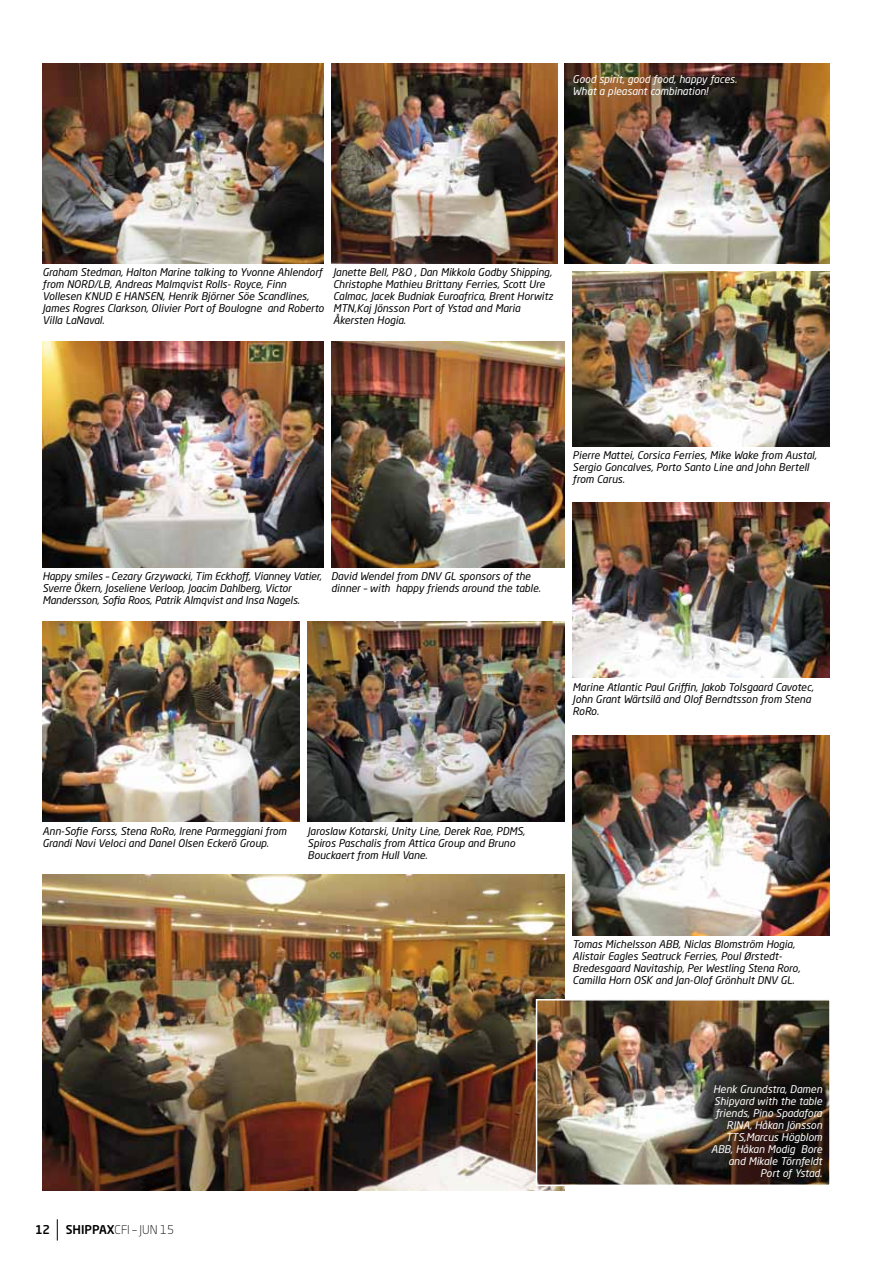
<style>
.page{position:relative;width:893px;height:1263px;background:#fff}
.page>*{position:absolute;margin:0;border:0;box-sizing:border-box;transform-origin:0 0}
.t1{font:300 12px "Neo Sans Std";color:#000}
.t2{font:500 12px "Neo Sans Std";color:#000}
.t3{font:italic 10.5px/12px "Neo Sans Std";color:#000}
.t4{font:italic 10.5px/12px "Neo Sans Std";color:#fff}
.s1{font-weight:500}
</style>
<div class="page">
<svg style="left:57px;top:1219px;width:1px;height:21px"></svg>
<img style="left:43px;top:64px;width:280px;height:200px">
<img style="left:564px;top:64px;width:265px;height:199px">
<img style="left:332px;top:64px;width:225px;height:199px">
<img style="left:43px;top:342px;width:280px;height:225px">
<img style="left:573px;top:272px;width:256px;height:174px">
<img style="left:573px;top:503px;width:256px;height:174px">
<img style="left:43px;top:622px;width:256px;height:200px">
<img style="left:308px;top:622px;width:256px;height:200px">
<img style="left:573px;top:736px;width:256px;height:199px">
<img style="left:43px;top:875px;width:521px;height:316px">
<img style="left:539px;top:1002px;width:289px;height:181px">
<div style="left:536px;top:999px;width:295px;height:187px;border:2px solid #fff"></div>
<img style="left:332px;top:342px;width:232px;height:225px">
<p class="t4" style="left:573px;top:73px;width:166px">Good spirit, good food, happy faces.<br>What a pleasant combination!</p>
<p class="t3" style="left:43px;top:266px;width:283px">Graham Stedman, Halton Marine talking to Yvonne Ahlendorf from NORD/LB, Andreas Malmqvist Rolls- Royce, Finn Vollesen KNUD E HANSEN, Henrik Björner Söe Scandlines, James Rogres Clarkson, Olivier Port of Boulogne and Roberto Villa LaNaval.</p>
<p class="t3" style="left:333px;top:266px;width:221px">Janette Bell, P&amp;O , Dan Mikkola Godby Shipping, Christophe Mathieu Brittany Ferries, Scott Ure Calmac, Jacek Budniak Euroafrica, Brent Horwitz MTN,Kaj Jönsson Port of Ystad and Maria Åkersten Hogia.</p>
<p class="t3" style="left:573px;top:449px;width:245px">Pierre Mattei, Corsica Ferries, Mike Wake from Austal,<br>Sergio Goncalves, Porto Santo Line and John Bertell from Carus.</p>
<p class="t3" style="left:43px;top:570px;width:281px">Happy smiles – Cezary Grzywacki, Tim Eckhoff, Vianney Vatier,<br>Sverre Ökern, Joseliene Verloop, Joacim Dahlberg, Victor<br>Mandersson, Sofia Roos, Patrik Almqvist and Insa Nagels.</p>
<p class="t3" style="left:331px;top:570px;width:211px">David Wendel from DNV GL sponsors of the dinner – with happy friends around the table.</p>
<p class="t3" style="left:573px;top:681px;width:242px">Marine Atlantic Paul Griffin, Jakob Tolsgaard Cavotec,<br>John Grant Wärtsilä and Olof Berndtsson from Stena<br>RoRo.</p>
<p class="t3" style="left:43px;top:825px;width:245px">Ann-Sofie Forss, Stena RoRo, Irene Parmeggiani from<br>Grandi Navi Veloci and Danel Olsen Eckerö Group.</p>
<p class="t3" style="left:308px;top:825px;width:219px">Jaroslaw Kotarski, Unity Line, Derek Rae, PDMS,<br>Spiros Paschalis from Attica Group and Bruno<br>Bouckaert from Hull Vane.</p>
<p class="t2" style="left:35px;top:1222px;width:17px">12</p>
<p class="t1" style="left:66px;top:1222px;width:110px"><span class="s1">SHIPPAX</span>CFI – JUN 15</p>
<p class="t3" style="left:573px;top:938px;width:229px">Tomas Michelsson ABB, Niclas Blomström Hogia, Alistair Eagles Seatruck Ferries, Poul Ørstedt-Bredesgaard Navitaship, Per Westling Stena Roro, Camilla Horn OSK and Jan-Olof Grönhult DNV GL.</p>
<p class="t4" style="left:711px;top:1083px;width:113px;text-align:right">Henk Grundstra, Damen<br>Shipyard with the table friends, Pino Spadafora<br>RINA, Håkan Jönsson<br>TTS,Marcus Högblom<br>ABB, Håkan Modig Bore and Mikale Törnfeldt<br>Port of Ystad.</p>
</div>
